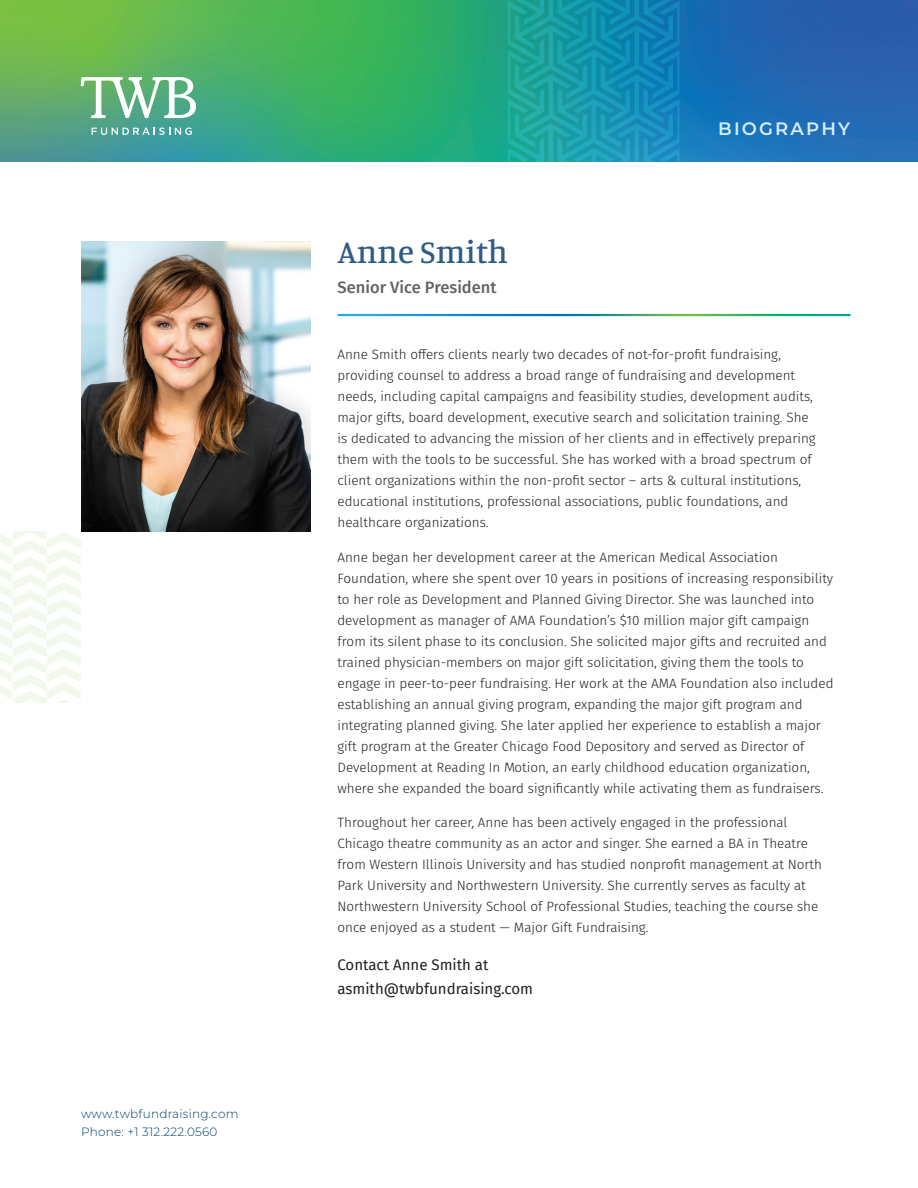
<style>
.page{position:relative;width:918px;height:1188px;background:#fff}
.page>*{position:absolute;margin:0;border:0;box-sizing:border-box;transform-origin:0 0}
.t1{font:500 33px "Manuale";color:#2f5c86}
.t2{font:600 18px "Montserrat";letter-spacing:.12em;color:#d4ecf7}
.t3{font:500 16.5px "Fira Sans";color:#636366}
.t4{font:15px "Fira Sans";color:#231f20}
.t5{font:300 13.5px/21px "Fira Sans";color:#231f20}
.t6{font:300 12px/18px "Montserrat";letter-spacing:.02em;color:#003d6a}
</style>
<div class="page">
<img style="left:0;top:0;width:918px;height:162px">
<img style="left:81px;top:242px;width:229px;height:290px">
<svg style="left:508px;top:0;width:172px;height:162px;background:#1896ad"></svg>
<svg style="left:0;top:532px;width:81px;height:170px"></svg>
<svg style="left:92px;top:128px;width:100px;height:7px"></svg>
<svg style="left:81px;top:77px;width:115px;height:41px"></svg>
<p class="t6" style="left:81px;top:1104px;width:159px">www.twbfundraising.com<br>Phone: +1 312.222.0560</p>
<p class="t1" style="left:338px;top:231px;width:172px">Anne Smith</p>
<p class="t3" style="left:338px;top:274px;width:161px">Senior Vice President</p>
<p class="t2" style="left:718px;top:116px;width:133px">BIOGRAPHY</p>
<p class="t5" style="left:338px;top:344px;width:480px">Anne Smith offers clients nearly two decades of not-for-profit fundraising, providing counsel to address a broad range of fundraising and development needs, including capital campaigns and feasibility studies, development audits, major gifts, board development, executive search and solicitation training. She is dedicated to advancing the mission of her clients and in effectively preparing them with the tools to be successful. She has worked with a broad spectrum of client organizations within the non-profit sector – arts &amp; cultural institutions, educational institutions, professional associations, public foundations, and healthcare organizations.</p>
<p class="t5" style="left:338px;top:546px;width:497px">Anne began her development career at the American Medical Association Foundation, where she spent over 10 years in positions of increasing responsibility to her role as Development and Planned Giving Director. She was launched into development as manager of AMA Foundation’s $10 million major gift campaign from its silent phase to its conclusion. She solicited major gifts and recruited and trained physician-members on major gift solicitation, giving them the tools to engage in peer-to-peer fundraising. Her work at the AMA Foundation also included establishing an annual giving program, expanding the major gift program and integrating planned giving. She later applied her experience to establish a major gift program at the Greater Chicago Food Depository and served as Director of Development at Reading In Motion, an early childhood education organization, where she expanded the board significantly while activating them as fundraisers.</p>
<p class="t5" style="left:338px;top:812px;width:486px">Throughout her career, Anne has been actively engaged in the professional Chicago theatre community as an actor and singer. She earned a BA in Theatre from Western Illinois University and has studied nonprofit management at North Park University and Northwestern University. She currently serves as faculty at Northwestern University School of Professional Studies, teaching the course she once enjoyed as a student — Major Gift Fundraising.</p>
<p class="t4" style="left:338px;top:953px;width:153px">Contact Anne Smith at</p>
<p class="t4" style="left:338px;top:977px;width:197px">asmith@twbfundraising.com</p>
</div>
